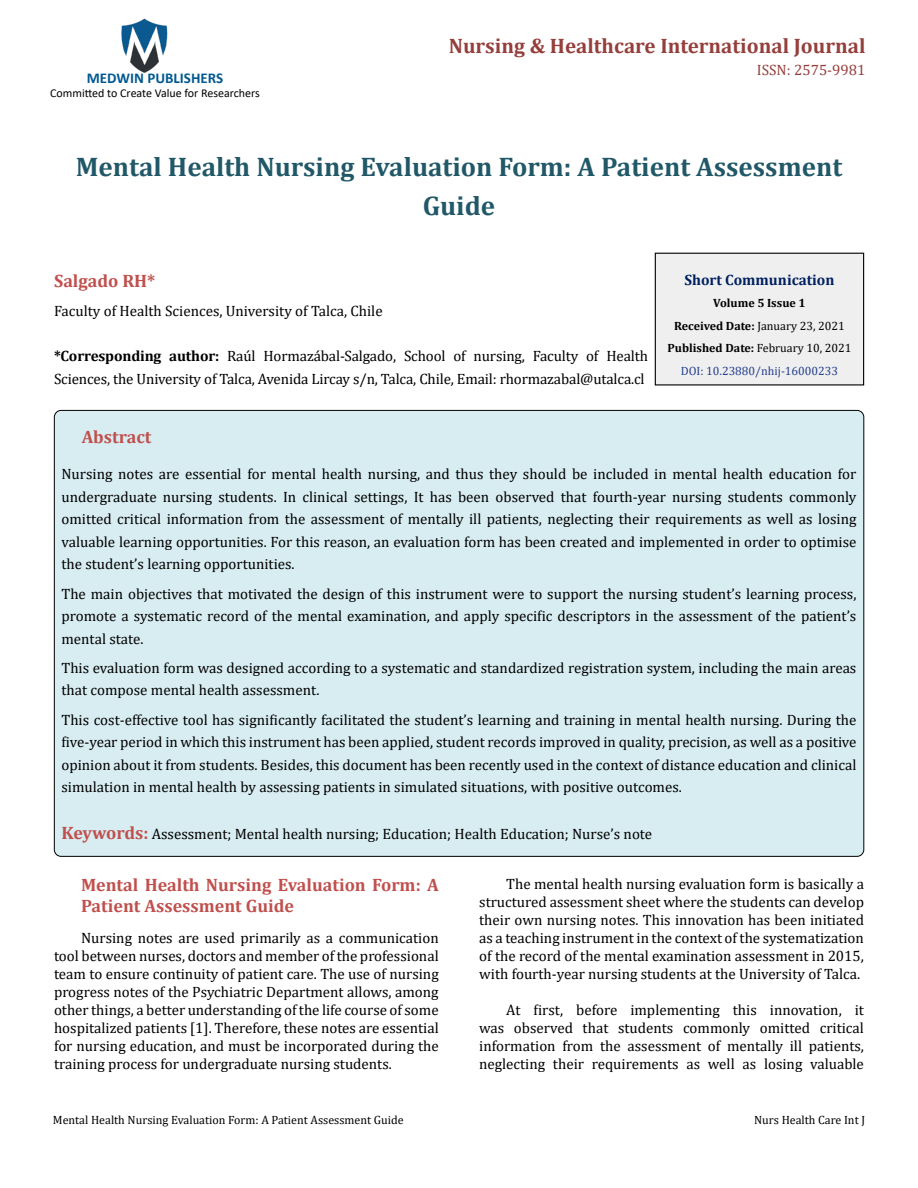
<style>
.page{position:relative;width:918px;height:1188px;background:#fff}
.page>*{position:absolute;margin:0;border:0;box-sizing:border-box;transform-origin:0 0}
.t1{font:700 27px/39px "Cambria";color:#215868;text-align:center}
.t2{font:700 21px "Cambria";color:#953f3c}
.t3{font:700 18px/21px "Cambria";color:#c0504d}
.t4{font:15px/18px "Cambria";color:#000;text-align:justify}
.t5{font:700 15px "Cambria";color:#002060}
.t6{font:700 15px "Calibri";color:#005991}
.t7{font:15px "Cambria";color:#953f3c}
.t8{font:700 12px/22.5px "Cambria";color:#000;text-align:center}
.t9{font:12px "Cambria";color:#000}
.t10{font:12px "Calibri";color:#000}
.s1{font-weight:700}
.s2{font-weight:400}
.s3{font-weight:400;color:#25408f}
.s4{font-weight:700;font-size:18px;color:#c0504d}
</style>
<div class="page">
<img style="left:121px;top:18px;width:47px;height:55px">
<div style="left:655px;top:253px;width:209px;height:132px;background:#efefef"></div>
<div style="left:655px;top:253px;width:209px;height:132px;border:1px solid #000"></div>
<div style="left:54px;top:410px;width:810px;height:446px;background:#d8edf2;border-radius:7px"></div>
<p class="t6" style="left:87px;top:67px;width:138px">MEDWIN PUBLISHERS</p>
<p class="t10" style="left:50px;top:85px;width:211px">Committed to Create Value for Researchers</p>
<h2 class="t2" style="left:449px;top:31px;width:418px">Nursing &amp; Healthcare International Journal</h2>
<p class="t7" style="left:757px;top:62px;width:110px">ISSN: 2575-9981</p>
<h1 class="t1" style="left:76px;top:147px;width:768px">Mental Health Nursing Evaluation Form: A Patient Assessment<br>Guide</h1>
<p class="t3" style="left:54px;top:270px;width:103px">Salgado RH*</p>
<p class="t4" style="left:54px;top:302px;width:330px">Faculty of Health Sciences, University of Talca, Chile</p>
<p class="t4" style="left:54px;top:345px;width:595px;line-height:22.5px"><span class="s1">*Corresponding author:</span> Raúl Hormazábal-Salgado, School of nursing, Faculty of Health<br>Sciences, the University of Talca, Avenida Lircay s/n, Talca, Chile, Email: rhormazabal@utalca.cl</p>
<p class="t5" style="left:684px;top:269px;width:152px">Short Communication</p>
<p class="t8" style="left:668px;top:292px;width:185px">Volume 5 Issue 1<br>Received Date: <span class="s2">January 23, 2021<br></span>Published Date: <span class="s2">February 10, 2021<br></span><span class="s3">DOI: 10.23880/nhij-16000233</span></p>
<p class="t3" style="left:82px;top:426px;width:71px">Abstract</p>
<p class="t4" style="left:61px;top:463px;width:797px;line-height:22.5px">Nursing notes are essential for mental health nursing, and thus they should be included in mental health education for undergraduate nursing students. In clinical settings, It has been observed that fourth-year nursing students commonly omitted critical information from the assessment of mentally ill patients, neglecting their requirements as well as losing valuable learning opportunities. For this reason, an evaluation form has been created and implemented in order to optimise the student’s learning opportunities.</p>
<p class="t4" style="left:61px;top:582px;width:796px;line-height:22.5px">The main objectives that motivated the design of this instrument were to support the nursing student’s learning process, promote a systematic record of the mental examination, and apply specific descriptors in the assessment of the patient’s mental state.</p>
<p class="t4" style="left:61px;top:657px;width:796px;line-height:22.5px">This evaluation form was designed according to a systematic and standardized registration system, including the main areas that compose mental health assessment.</p>
<p class="t4" style="left:61px;top:708px;width:797px;line-height:22.5px">This cost-effective tool has significantly facilitated the student’s learning and training in mental health nursing. During the five-year period in which this instrument has been applied, student records improved in quality, precision, as well as a positive opinion about it from students. Besides, this document has been recently used in the context of distance education and clinical simulation in mental health by assessing patients in simulated situations, with positive outcomes.</p>
<p class="t4" style="left:61px;top:825px;width:592px"><span class="s4">Keywords:</span> Assessment; Mental health nursing; Education; Health Education; Nurse’s note</p>
<p class="t3" style="left:81px;top:874px;width:359px">Mental Health Nursing Evaluation Form: A<br>Patient Assessment Guide</p>
<p class="t4" style="left:54px;top:929px;width:386px;text-indent:27px">Nursing notes are used primarily as a communication tool between nurses, doctors and member of the professional team to ensure continuity of patient care. The use of nursing progress notes of the Psychiatric Department allows, among other things, a better understanding of the life course of some hospitalized patients [1]. Therefore, these notes are essential for nursing education, and must be incorporated during the training process for undergraduate nursing students.</p>
<p class="t4" style="left:479px;top:874px;width:386px;text-indent:27px">The mental health nursing evaluation form is basically a structured assessment sheet where the students can develop their own nursing notes. This innovation has been initiated as a teaching instrument in the context of the systematization of the record of the mental examination assessment in 2015, with fourth-year nursing students at the University of Talca.</p>
<p class="t4" style="left:479px;top:1000px;width:386px;text-indent:27px">At first, before implementing this innovation, it was observed that students commonly omitted critical information from the assessment of mentally ill patients, neglecting their requirements as well as losing valuable</p>
<p class="t9" style="left:53px;top:1113px;width:352px">Mental Health Nursing Evaluation Form: A Patient Assessment Guide</p>
<p class="t9" style="left:754px;top:1113px;width:112px">Nurs Health Care Int J</p>
</div>
